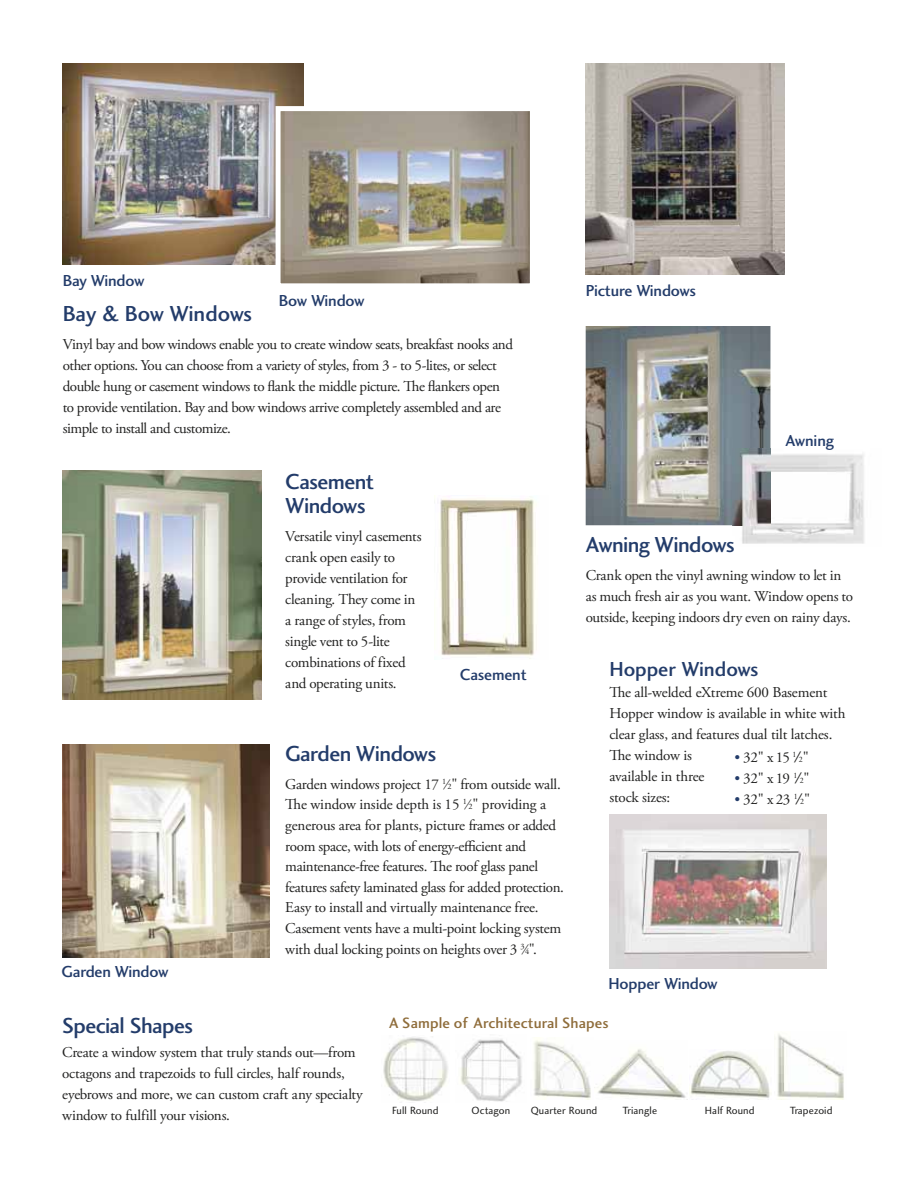
<style>
.page{position:relative;width:905px;height:1188px;background:#fff}
.page>*{position:absolute;margin:0;border:0;box-sizing:border-box;transform-origin:0 0}
.t1{font:22.5px/24px "Charlotte Sans Medium Plain";letter-spacing:-.025em;color:#233c6a}
.t2{font:21px "Charlotte Sans Medium Plain";color:#233c6a}
.t3{font:16.5px "Charlotte Sans Medium Plain";letter-spacing:-.01em;color:#233c6a}
.t4{font:15.6px "Charlotte Sans Medium Plain";letter-spacing:.01em;color:#8f6d3b}
.t5{font:15px/21px "Adobe Garamond Pro";letter-spacing:-.025em;color:#212120}
.t6{font:10.8px "Charlotte Sans Book Plain";letter-spacing:.01em;color:#212120}
.s1{font-size:8.25px}
.s2{font-family:"Univers";font-stretch:condensed;font-size:13.5px;color:#233c6a}
.s3{font-family:"Univers"}
</style>
<div class="page">
<img style="left:63px;top:744px;width:206px;height:213px">
<img style="left:585px;top:64px;width:199px;height:210px">
<img style="left:63px;top:64px;width:240px;height:200px">
<img style="left:281px;top:112px;width:248px;height:170px">
<div style="left:275px;top:106px;width:260px;height:182px;border:5px solid #fff"></div>
<img style="left:609px;top:815px;width:217px;height:153px">
<img style="left:63px;top:471px;width:198px;height:229px">
<img style="left:434px;top:496px;width:103px;height:163px">
<img style="left:585px;top:326px;width:185px;height:199px">
<img style="left:732px;top:449px;width:132px;height:95px">
<img style="left:785px;top:449px;width:48px;height:1px">
<img style="left:732px;top:449px;width:38px;height:76px">
<svg style="left:732px;top:536px;width:3px;height:8px"></svg>
<img style="left:460px;top:1039px;width:62px;height:63px">
<img style="left:383px;top:1036px;width:65px;height:65px">
<img style="left:594px;top:1049px;width:92px;height:49px">
<img style="left:774px;top:1033px;width:70px;height:66px">
<img style="left:534px;top:1037px;width:57px;height:62px">
<img style="left:689px;top:1051px;width:82px;height:47px">
<p class="t3" style="left:63px;top:274px;width:83px">Bay Window</p>
<p class="t3" style="left:279px;top:294px;width:87px">Bow Window</p>
<h1 class="t1" style="left:63px;top:303px;width:191px">Bay &amp; Bow Windows</h1>
<p class="t5" style="left:63px;top:335px;width:452px">Vinyl bay and bow windows enable you to create window seats, breakfast nooks and other options. You can choose from a variety of styles, from 3 - to 5-lites, or select double hung or casement windows to flank the middle picture. The flankers open to provide ventilation. Bay and bow windows arrive completely assembled and are simple to install and customize.</p>
<h1 class="t1" style="left:285px;top:471px;width:90px">Casement<br>Windows</h1>
<p class="t5" style="left:285px;top:527px;width:138px">Versatile vinyl casements crank open easily to provide ventilation for cleaning. They come in a range of styles, from single vent to 5-lite combinations of fixed and operating units.</p>
<p class="t3" style="left:460px;top:668px;width:68px">Casement</p>
<p class="t3" style="left:62px;top:965px;width:108px">Garden Window</p>
<h1 class="t1" style="left:285px;top:744px;width:152px">Garden Windows</h1>
<p class="t5" style="left:285px;top:775px;width:280px">Garden windows project 17 <sup>1</sup>⁄<span class="s1">2</span>" from outside wall.<br>The window inside depth is 15 <sup>1</sup>⁄<span class="s1">2</span>" providing a generous area for plants, picture frames or added room space, with lots of energy-efficient and maintenance-free features. The roof glass panel features safety laminated glass for added protection.<br>Easy to install and virtually maintenance free.<br>Casement vents have a multi-point locking system with dual locking points on heights over 3 <sup>3</sup>⁄<span class="s1">4</span>".</p>
<p class="t3" style="left:585px;top:284px;width:112px">Picture Windows</p>
<p class="t3" style="left:785px;top:434px;width:50px">Awning</p>
<h1 class="t1" style="left:585px;top:535px;width:151px">Awning Windows</h1>
<p class="t5" style="left:585px;top:566px;width:269px">Crank open the vinyl awning window to let in as much fresh air as you want. Window opens to outside, keeping indoors dry even on rainy days.</p>
<h2 class="t2" style="left:609px;top:661px;width:151px">Hopper Windows</h2>
<p class="t5" style="left:609px;top:683px;width:237px">The all-welded eXtreme 600 Basement<br>Hopper window is available in white with clear glass, and features dual tilt latches.<br>The window is<br>available in three<br>stock sizes:</p>
<p class="t5" style="left:735px;top:748px;width:75px"><span class="s2">•</span> 32" x 15 <sup>1</sup><span class="s3">⁄</span><span class="s1">2</span>"</p>
<p class="t5" style="left:735px;top:769px;width:76px"><span class="s2">•</span> 32" x 19 <sup>1</sup><span class="s3">⁄</span><span class="s1">2</span>"</p>
<p class="t5" style="left:735px;top:790px;width:76px"><span class="s2">•</span> 32" x 23 <sup>1</sup><span class="s3">⁄</span><span class="s1">2</span>"</p>
<p class="t3" style="left:608px;top:977px;width:111px">Hopper Window</p>
<h1 class="t1" style="left:62px;top:1015px;width:132px">Special Shapes</h1>
<p class="t5" style="left:62px;top:1043px;width:302px">Create a window system that truly stands out—from octagons and trapezoids to full circles, half rounds, eyebrows and more, we can custom craft any specialty window to fulfill your visions.</p>
<p class="t4" style="left:389px;top:1017px;width:221px">A Sample of Architectural Shapes</p>
<p class="t6" style="left:392px;top:1106px;width:48px">Full Round</p>
<p class="t6" style="left:471px;top:1106px;width:40px">Octagon</p>
<p class="t6" style="left:530px;top:1106px;width:68px">Quarter Round</p>
<p class="t6" style="left:705px;top:1106px;width:51px">Half Round</p>
<p class="t6" style="left:622px;top:1106px;width:36px">Triangle</p>
<p class="t6" style="left:789px;top:1106px;width:44px">Trapezoid</p>
</div>
